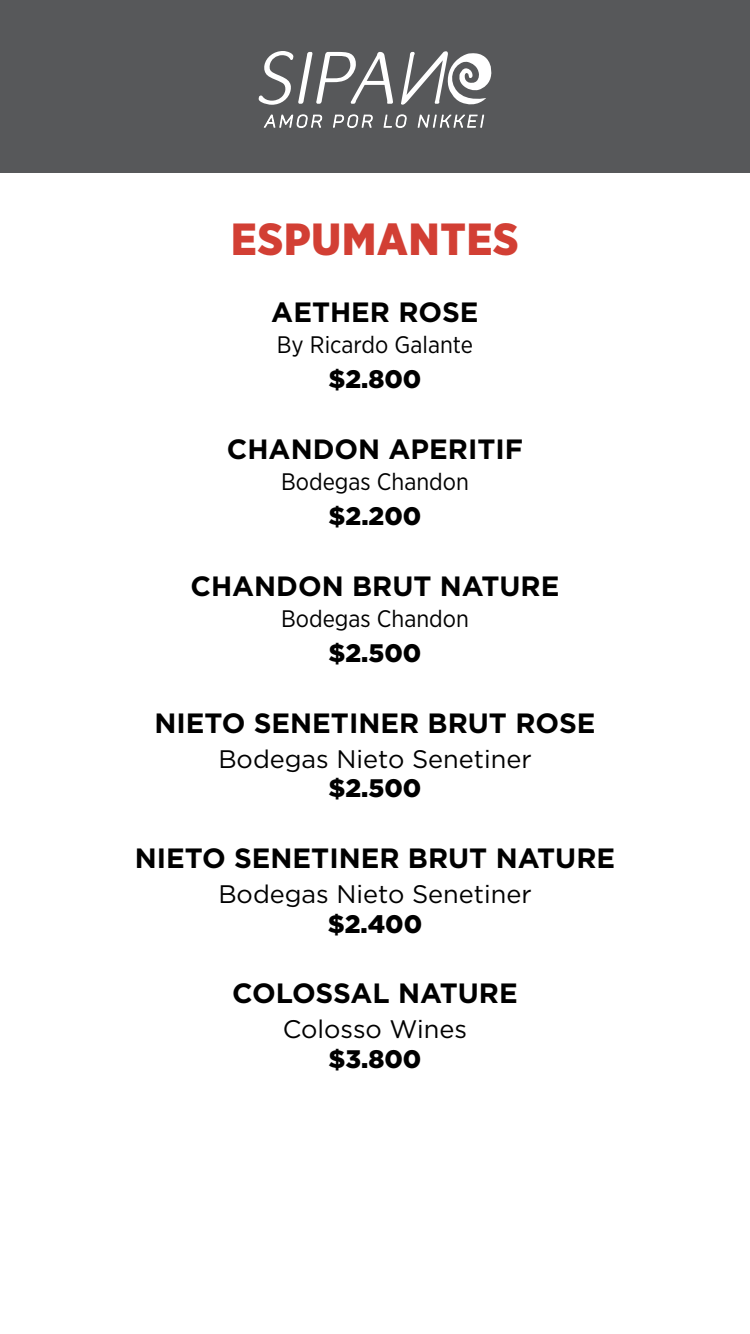
<style>
.page{position:relative;width:750px;height:1334px;background:#fff}
.page>*{position:absolute;margin:0;border:0;box-sizing:border-box;transform-origin:0 0}
.t1{font:900 45px "Gotham Narrow";letter-spacing:.02em;color:#d23f34}
.t2{font:700 27.9px "Gotham";color:#000}
.t3{font:25.3px "Gotham";color:#000}
.t4{font:900 25.3px "Gotham";color:#000}
.t5{font:23.9px "Gotham Narrow";color:#000}
</style>
<div class="page">
<div style="left:0;top:0;width:750px;height:172px;background:#57585a"></div>
<svg style="left:258px;top:51px;width:234px;height:77px"></svg>
<p class="t1" style="left:231px;top:209px;width:289px">ESPUMANTES</p>
<p class="t2" style="left:271px;top:293px;width:209px">AETHER ROSE</p>
<p class="t5" style="left:277px;top:330px;width:198px">By Ricardo Galante</p>
<p class="t4" style="left:329px;top:362px;width:94px">$2.800</p>
<p class="t2" style="left:227px;top:430px;width:298px">CHANDON APERITIF</p>
<p class="t5" style="left:281px;top:467px;width:189px">Bodegas Chandon</p>
<p class="t4" style="left:329px;top:499px;width:94px">$2.200</p>
<p class="t2" style="left:191px;top:567px;width:370px">CHANDON BRUT NATURE</p>
<p class="t5" style="left:281px;top:604px;width:189px">Bodegas Chandon</p>
<p class="t4" style="left:329px;top:636px;width:94px">$2.500</p>
<p class="t2" style="left:154px;top:704px;width:443px">NIETO SENETINER BRUT ROSE</p>
<p class="t3" style="left:218px;top:743px;width:315px">Bodegas Nieto Senetiner</p>
<p class="t4" style="left:329px;top:771px;width:94px">$2.500</p>
<p class="t2" style="left:135px;top:840px;width:482px">NIETO SENETINER BRUT NATURE</p>
<p class="t3" style="left:218px;top:878px;width:315px">Bodegas Nieto Senetiner</p>
<p class="t4" style="left:328px;top:906px;width:96px">$2.400</p>
<p class="t2" style="left:232px;top:975px;width:287px">COLOSSAL NATURE</p>
<p class="t3" style="left:283px;top:1013px;width:186px">Colosso Wines</p>
<p class="t4" style="left:329px;top:1042px;width:94px">$3.800</p>
</div>
